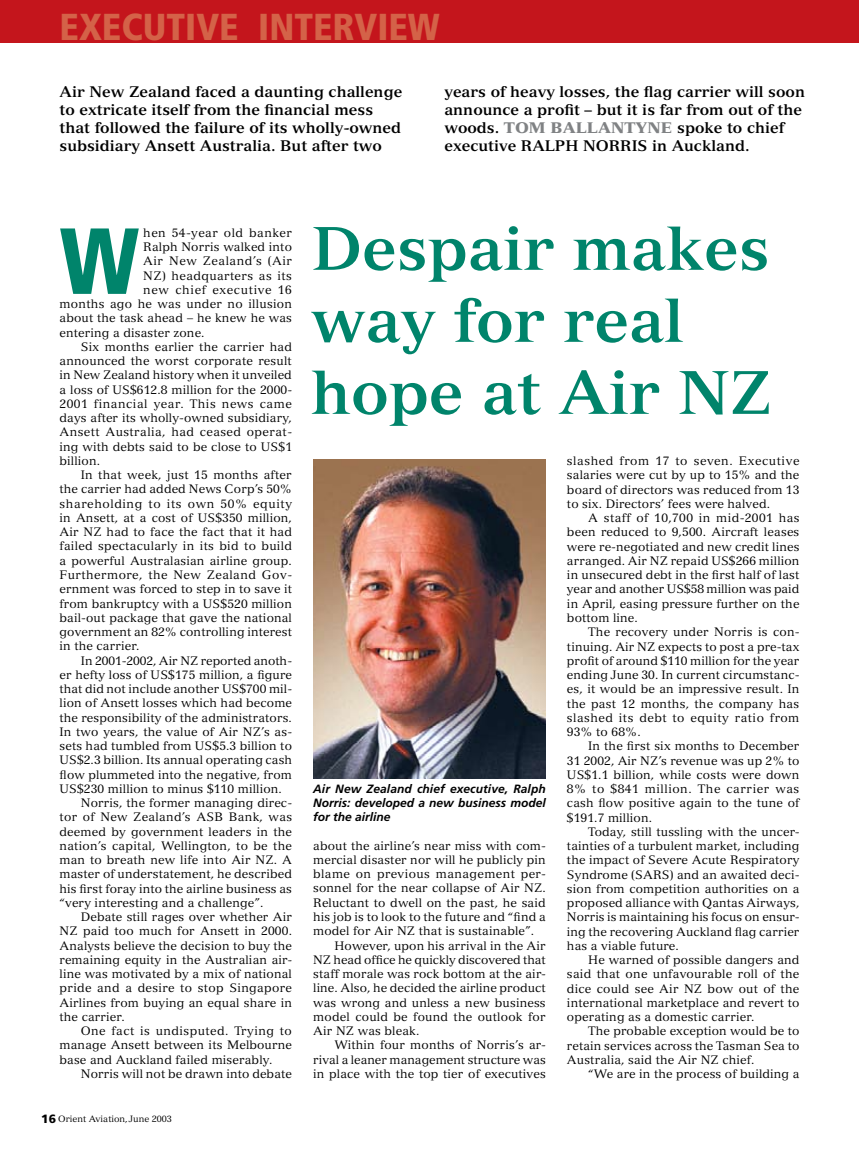
<style>
.page{position:relative;width:859px;height:1157px;background:#fff}
.page>*{position:absolute;margin:0;border:0;box-sizing:border-box;transform-origin:0 0}
.t1{font:900 condensed 93.6px "Frutiger";color:#00846b}
.t2{font:700 60px/72px "Versailles";color:#00846b}
.t3{font:900 condensed 37.5px "Frutiger";color:#d46248}
.t4{font:700 15px/18px "Versailles";color:#000}
.t5{font:12px/14.2px "Versailles";letter-spacing:.01em;color:#000;text-align:justify}
.t6{font:12px "Versailles";letter-spacing:.035em;color:#000}
.t7{font:italic 700 12px/14.2px "Frutiger";color:#000;text-align:justify}
.t8{font:12px "Versailles";letter-spacing:.03em;color:#000}
.t9{font:12px "Versailles";letter-spacing:.04em;color:#000}
.t10{font:12px "Versailles";letter-spacing:.045em;color:#000}
.t11{font:12px "Versailles";letter-spacing:.05em;color:#000}
.t12{font:12px "Versailles";letter-spacing:.055em;color:#000}
.t13{font:9px "Versailles";color:#000}
.s1{font-weight:900;color:#808284}
.s2{font-family:"Frutiger";font-weight:900;font-size:12px}
</style>
<div class="page">
<div style="left:0;top:0;width:859px;height:43px;background:#c4151c"></div>
<img style="left:313px;top:459px;width:233px;height:319px">
<h3 class="t3" style="left:60px;top:5px;width:382px">EXECUTIVE INTERVIEW</h3>
<p class="t4" style="left:60px;top:82px;width:344px">Air New Zealand faced a daunting challenge to extricate itself from the financial mess that followed the failure of its wholly-owned subsidiary Ansett Australia. But after two</p>
<p class="t4" style="left:444px;top:82px;width:362px">years of heavy losses, the flag carrier will soon announce a profit – but it is far from out of the woods. <span class="s1">TOM BALLANTYNE</span> spoke to chief executive RALPH NORRIS in Auckland.</p>
<h1 class="t1" style="left:60px;top:205px;width:80px">W</h1>
<p class="t9" style="left:143px;top:225px;width:150px">hen 54-year old banker</p>
<p class="t5" style="left:143px;top:239px;width:150px">Ralph Norris walked into</p>
<p class="t9" style="left:143px;top:254px;width:150px">Air New Zealand’s (Air</p>
<p class="t8" style="left:143px;top:268px;width:150px">NZ) headquarters as its</p>
<p class="t12" style="left:143px;top:282px;width:150px">new chief executive 16</p>
<p class="t5" style="left:60px;top:296px;width:234px">months ago he was under no illusion</p>
<p class="t5" style="left:60px;top:311px;width:234px">about the task ahead – he knew he was</p>
<p class="t5" style="left:60px;top:325px;width:147px">entering a disaster zone.</p>
<p class="t5" style="left:81px;top:339px;width:213px">Six months earlier the carrier had</p>
<p class="t5" style="left:60px;top:353px;width:234px">announced the worst corporate result</p>
<p class="t5" style="left:60px;top:368px;width:234px">in New Zealand history when it unveiled</p>
<p class="t5" style="left:60px;top:382px;width:234px">a loss of US$612.8 million for the 2000-</p>
<p class="t10" style="left:60px;top:396px;width:234px">2001 financial year. This news came</p>
<p class="t5" style="left:60px;top:410px;width:234px">days after its wholly-owned subsidiary,</p>
<p class="t6" style="left:60px;top:425px;width:234px">Ansett Australia, had ceased operat-</p>
<p class="t5" style="left:60px;top:439px;width:234px">ing with debts said to be close to US$1</p>
<p class="t5" style="left:60px;top:453px;width:42px">billion.</p>
<p class="t5" style="left:81px;top:467px;width:213px">In that week, just 15 months after</p>
<p class="t5" style="left:60px;top:482px;width:234px">the carrier had added News Corp’s 50%</p>
<p class="t11" style="left:60px;top:496px;width:234px">shareholding to its own 50% equity</p>
<p class="t5" style="left:60px;top:510px;width:234px">in Ansett, at a cost of US$350 million,</p>
<p class="t5" style="left:60px;top:524px;width:234px">Air NZ had to face the fact that it had</p>
<p class="t5" style="left:60px;top:539px;width:234px">failed spectacularly in its bid to build</p>
<p class="t5" style="left:60px;top:553px;width:234px">a powerful Australasian airline group.</p>
<p class="t6" style="left:60px;top:567px;width:234px">Furthermore, the New Zealand Gov-</p>
<p class="t5" style="left:60px;top:581px;width:234px">ernment was forced to step in to save it</p>
<p class="t5" style="left:60px;top:596px;width:234px">from bankruptcy with a US$520 million</p>
<p class="t5" style="left:60px;top:610px;width:234px">bail-out package that gave the national</p>
<p class="t5" style="left:60px;top:624px;width:234px">government an 82% controlling interest</p>
<p class="t5" style="left:60px;top:638px;width:82px">in the carrier.</p>
<p class="t5" style="left:81px;top:653px;width:213px">In 2001-2002, Air NZ reported anoth-</p>
<p class="t5" style="left:60px;top:667px;width:234px">er hefty loss of US$175 million, a figure</p>
<p class="t5" style="left:60px;top:681px;width:234px">that did not include another US$700 mil-</p>
<p class="t5" style="left:60px;top:695px;width:234px">lion of Ansett losses which had become</p>
<p class="t5" style="left:60px;top:710px;width:234px">the responsibility of the administrators.</p>
<p class="t5" style="left:60px;top:724px;width:234px">In two years, the value of Air NZ’s as-</p>
<p class="t5" style="left:60px;top:738px;width:234px">sets had tumbled from US$5.3 billion to</p>
<p class="t5" style="left:60px;top:752px;width:234px">US$2.3 billion. Its annual operating cash</p>
<p class="t5" style="left:60px;top:767px;width:234px">flow plummeted into the negative, from</p>
<p class="t5" style="left:60px;top:781px;width:224px">US$230 million to minus $110 million.</p>
<p class="t5" style="left:81px;top:795px;width:213px">Norris, the former managing direc-</p>
<p class="t5" style="left:60px;top:809px;width:234px">tor of New Zealand’s ASB Bank, was</p>
<p class="t5" style="left:60px;top:824px;width:234px">deemed by government leaders in the</p>
<p class="t5" style="left:60px;top:838px;width:234px">nation’s capital, Wellington, to be the</p>
<p class="t5" style="left:60px;top:852px;width:234px">man to breath new life into Air NZ. A</p>
<p class="t5" style="left:60px;top:866px;width:234px">master of understatement, he described</p>
<p class="t5" style="left:60px;top:881px;width:234px">his first foray into the airline business as</p>
<p class="t5" style="left:60px;top:895px;width:205px">“very interesting and a challenge”.</p>
<p class="t5" style="left:81px;top:909px;width:213px">Debate still rages over whether Air</p>
<p class="t5" style="left:60px;top:923px;width:234px">NZ paid too much for Ansett in 2000.</p>
<p class="t5" style="left:60px;top:938px;width:234px">Analysts believe the decision to buy the</p>
<p class="t5" style="left:60px;top:952px;width:234px">remaining equity in the Australian air-</p>
<p class="t5" style="left:60px;top:966px;width:234px">line was motivated by a mix of national</p>
<p class="t8" style="left:60px;top:981px;width:234px">pride and a desire to stop Singapore</p>
<p class="t5" style="left:60px;top:995px;width:234px">Airlines from buying an equal share in</p>
<p class="t5" style="left:60px;top:1009px;width:67px">the carrier.</p>
<p class="t6" style="left:81px;top:1023px;width:213px">One fact is undisputed. Trying to</p>
<p class="t5" style="left:60px;top:1037px;width:234px">manage Ansett between its Melbourne</p>
<p class="t5" style="left:60px;top:1052px;width:214px">base and Auckland failed miserably.</p>
<p class="t5" style="left:81px;top:1066px;width:213px">Norris will not be drawn into debate</p>
<p class="t13" style="left:41px;top:1113px;width:132px"><span class="s2">16</span> Orient Aviation, June 2003</p>
<h2 class="t2" style="left:311px;top:212px;width:462px">Despair makes way for real hope at Air NZ</h2>
<p class="t7" style="left:313px;top:781px;width:234px">Air New Zealand chief executive, Ralph Norris: developed a new business model for the airline</p>
<p class="t5" style="left:313px;top:838px;width:234px">about the airline’s near miss with com-</p>
<p class="t5" style="left:313px;top:852px;width:234px">mercial disaster nor will he publicly pin</p>
<p class="t6" style="left:313px;top:866px;width:234px">blame on previous management per-</p>
<p class="t5" style="left:313px;top:881px;width:234px">sonnel for the near collapse of Air NZ.</p>
<p class="t5" style="left:313px;top:895px;width:234px">Reluctant to dwell on the past, he said</p>
<p class="t5" style="left:313px;top:909px;width:234px">his job is to look to the future and “find a</p>
<p class="t5" style="left:313px;top:923px;width:222px">model for Air NZ that is sustainable”.</p>
<p class="t5" style="left:334px;top:938px;width:213px">However, upon his arrival in the Air</p>
<p class="t5" style="left:313px;top:952px;width:234px">NZ head office he quickly discovered that</p>
<p class="t5" style="left:313px;top:966px;width:234px">staff morale was rock bottom at the air-</p>
<p class="t5" style="left:313px;top:980px;width:234px">line. Also, he decided the airline product</p>
<p class="t5" style="left:313px;top:995px;width:234px">was wrong and unless a new business</p>
<p class="t5" style="left:313px;top:1009px;width:234px">model could be found the outlook for</p>
<p class="t5" style="left:313px;top:1023px;width:108px">Air NZ was bleak.</p>
<p class="t5" style="left:334px;top:1037px;width:213px">Within four months of Norris’s ar-</p>
<p class="t5" style="left:313px;top:1052px;width:234px">rival a leaner management structure was</p>
<p class="t5" style="left:313px;top:1066px;width:234px">in place with the top tier of executives</p>
<p class="t5" style="left:567px;top:453px;width:234px">slashed from 17 to seven. Executive salaries were cut by up to 15% and the board of directors was reduced from 13 to six. Directors’ fees were halved.</p>
<p class="t5" style="left:567px;top:510px;width:234px;text-indent:21px">A staff of 10,700 in mid-2001 has been reduced to 9,500. Aircraft leases were re-negotiated and new credit lines arranged. Air NZ repaid US$266 million in unsecured debt in the first half of last year and another US$58 million was paid in April, easing pressure further on the bottom line.</p>
<p class="t5" style="left:567px;top:624px;width:234px;text-indent:21px">The recovery under Norris is con&shy;tinuing. Air NZ expects to post a pre-tax profit of around $110 million for the year ending June 30. In current circumstanc&shy;es, it would be an impressive result. In the past 12 months, the company has slashed its debt to equity ratio from 93% to 68%.</p>
<p class="t5" style="left:567px;top:738px;width:234px;text-indent:21px">In the first six months to December 31 2002, Air NZ’s revenue was up 2% to US$1.1 billion, while costs were down 8% to $841 million. The carrier was cash flow positive again to the tune of $191.7 million.</p>
<p class="t5" style="left:567px;top:824px;width:234px;text-indent:21px">Today, still tussling with the uncer&shy;tainties of a turbulent market, including the impact of Severe Acute Respiratory Syndrome (SARS) and an awaited deci&shy;sion from competition authorities on a proposed alliance with Qantas Airways, Norris is maintaining his focus on ensur&shy;ing the recovering Auckland flag carrier has a viable future.</p>
<p class="t5" style="left:567px;top:952px;width:234px;text-indent:21px">He warned of possible dangers and said that one unfavourable roll of the dice could see Air NZ bow out of the international marketplace and revert to operating as a domestic carrier.</p>
<p class="t5" style="left:567px;top:1023px;width:234px;text-indent:21px">The probable exception would be to retain services across the Tasman Sea to Australia, said the Air NZ chief.</p>
<p class="t5" style="left:588px;top:1066px;width:213px">“We are in the process of building a</p>
</div>
